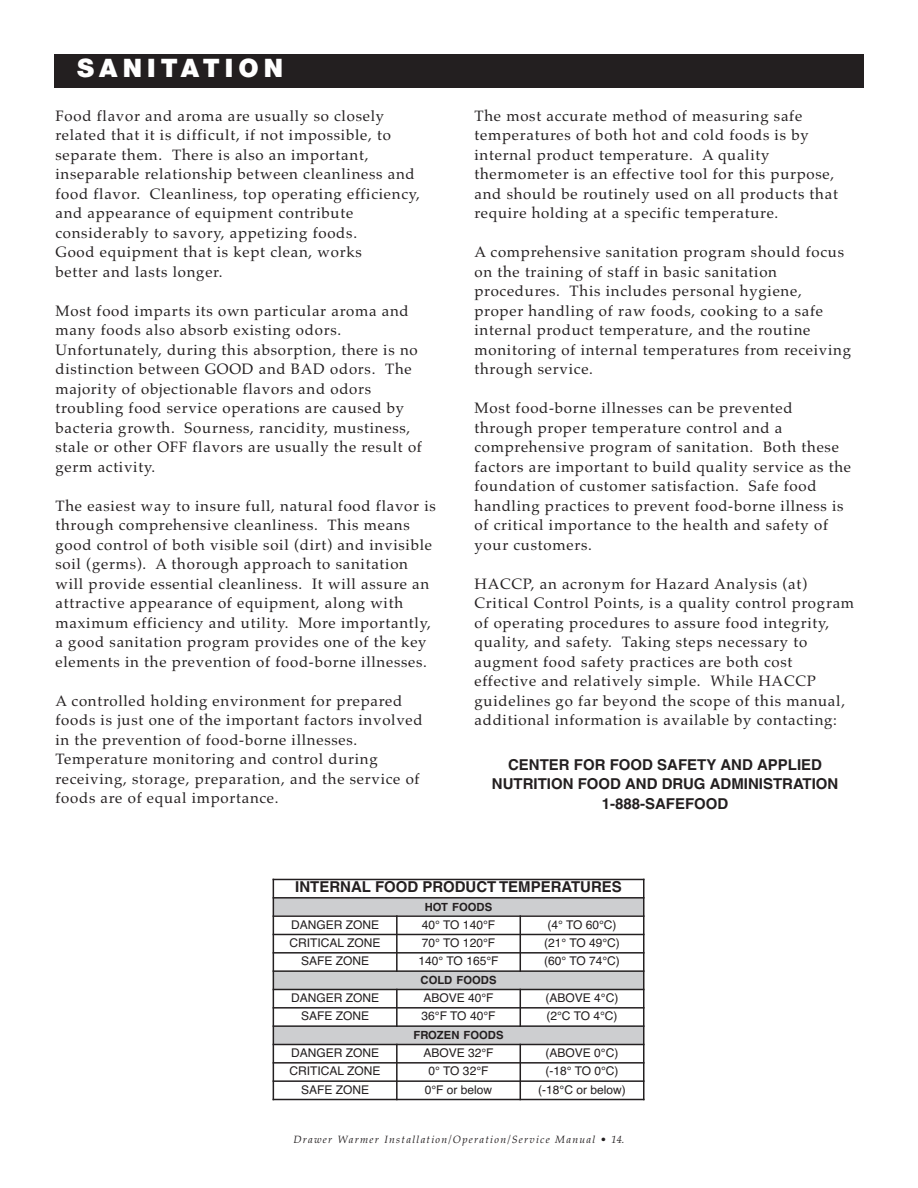
<style>
.page{position:relative;width:918px;height:1188px;background:#fff}
.page>*{position:absolute;margin:0;border:0;box-sizing:border-box;transform-origin:0 0}
.t1{font:900 25.5px "Helvetica Neue";letter-spacing:.2em;color:#fff}
.t2{font:15px/19.5px "Palatino";letter-spacing:.05em;color:#231f20}
.t3{font:700 15px/19.5px "Helvetica";color:#231f20;text-align:center}
.t4{font:12px "Helvetica";color:#231f20}
.t5{font:700 11.25px "Helvetica";color:#231f20}
.t6{font:italic 10.5px "Palatino";letter-spacing:.12em;color:#231f20}
</style>
<div class="page">
<div style="left:54px;top:54px;width:810px;height:33px;background:#231f20"></div>
<div style="left:274px;top:899px;width:369px;height:16px;background:#cdced0"></div>
<div style="left:274px;top:972px;width:369px;height:17px;background:#cdced0"></div>
<div style="left:274px;top:1027px;width:369px;height:17px;background:#cdced0"></div>
<hr style="left:273px;top:879px;width:1px;height:221px;background:#231f20">
<hr style="left:396px;top:915px;width:2px;height:57px;background:#231f20">
<hr style="left:396px;top:989px;width:2px;height:38px;background:#231f20">
<hr style="left:396px;top:1044px;width:2px;height:56px;background:#231f20">
<hr style="left:520px;top:915px;width:1px;height:57px;background:#231f20">
<hr style="left:520px;top:989px;width:1px;height:38px;background:#231f20">
<hr style="left:520px;top:1044px;width:1px;height:56px;background:#231f20">
<hr style="left:643px;top:879px;width:1px;height:221px;background:#231f20">
<hr style="left:273px;top:879px;width:371px;height:1px;background:#231f20">
<hr style="left:273px;top:897px;width:371px;height:2px;background:#231f20">
<hr style="left:273px;top:915px;width:371px;height:2px;background:#231f20">
<hr style="left:273px;top:934px;width:371px;height:1px;background:#231f20">
<hr style="left:273px;top:952px;width:371px;height:2px;background:#231f20">
<hr style="left:273px;top:970px;width:371px;height:2px;background:#231f20">
<hr style="left:273px;top:989px;width:371px;height:1px;background:#231f20">
<hr style="left:273px;top:1007px;width:371px;height:2px;background:#231f20">
<hr style="left:273px;top:1025px;width:371px;height:2px;background:#231f20">
<hr style="left:273px;top:1044px;width:371px;height:1px;background:#231f20">
<hr style="left:273px;top:1062px;width:371px;height:2px;background:#231f20">
<hr style="left:273px;top:1080px;width:371px;height:2px;background:#231f20">
<hr style="left:273px;top:1099px;width:371px;height:1px;background:#231f20">
<h1 class="t1" style="left:77px;top:59px;width:208px">SANITATION</h1>
<p class="t2" style="left:56px;top:106px;width:366px">Food flavor and aroma are usually so closely related that it is difficult, if not impossible, to separate them. There is also an important, inseparable relationship between cleanliness and food flavor. Cleanliness, top operating efficiency, and appearance of equipment contribute considerably to savory, appetizing foods.<br>Good equipment that is kept clean, works<br>better and lasts longer.</p>
<p class="t2" style="left:56px;top:301px;width:368px">Most food imparts its own particular aroma and many foods also absorb existing odors.<br>Unfortunately, during this absorption, there is no distinction between GOOD and BAD odors. The majority of objectionable flavors and odors troubling food service operations are caused by bacteria growth. Sourness, rancidity, mustiness, stale or other OFF flavors are usually the result of germ activity.</p>
<p class="t2" style="left:56px;top:496px;width:382px">The easiest way to insure full, natural food flavor is through comprehensive cleanliness. This means good control of both visible soil (dirt) and invisible soil (germs). A thorough approach to sanitation will provide essential cleanliness. It will assure an attractive appearance of equipment, along with maximum efficiency and utility. More importantly, a good sanitation program provides one of the key elements in the prevention of food-borne illnesses.</p>
<p class="t2" style="left:56px;top:691px;width:369px">A controlled holding environment for prepared foods is just one of the important factors involved in the prevention of food-borne illnesses.<br>Temperature monitoring and control during receiving, storage, preparation, and the service of foods are of equal importance.</p>
<p class="t2" style="left:475px;top:106px;width:365px">The most accurate method of measuring safe temperatures of both hot and cold foods is by internal product temperature. A quality thermometer is an effective tool for this purpose, and should be routinely used on all products that require holding at a specific temperature.</p>
<p class="t2" style="left:475px;top:242px;width:378px">A comprehensive sanitation program should focus on the training of staff in basic sanitation procedures. This includes personal hygiene, proper handling of raw foods, cooking to a safe internal product temperature, and the routine monitoring of internal temperatures from receiving through service.</p>
<p class="t2" style="left:475px;top:398px;width:378px">Most food-borne illnesses can be prevented through proper temperature control and a comprehensive program of sanitation. Both these factors are important to build quality service as the foundation of customer satisfaction. Safe food handling practices to prevent food-borne illness is of critical importance to the health and safety of your customers.</p>
<p class="t2" style="left:475px;top:574px;width:381px">HACCP, an acronym for Hazard Analysis (at)<br>Critical Control Points, is a quality control program of operating procedures to assure food integrity, quality, and safety. Taking steps necessary to augment food safety practices are both cost effective and relatively simple. While HACCP guidelines go far beyond the scope of this manual, additional information is available by contacting:</p>
<p class="t3" style="left:492px;top:756px;width:348px">CENTER FOR FOOD SAFETY AND APPLIED<br>NUTRITION FOOD AND DRUG ADMINISTRATION<br>1-888-SAFEFOOD</p>
<p class="t3" style="left:295px;top:879px;width:328px">INTERNAL FOOD PRODUCT TEMPERATURES</p>
<p class="t5" style="left:425px;top:903px;width:69px">HOT FOODS</p>
<p class="t4" style="left:291px;top:917px;width:90px">DANGER ZONE</p>
<p class="t4" style="left:422px;top:917px;width:75px">40° TO 140°F</p>
<p class="t4" style="left:547px;top:917px;width:71px">(4° TO 60°C)</p>
<p class="t4" style="left:290px;top:936px;width:92px">CRITICAL ZONE</p>
<p class="t4" style="left:422px;top:936px;width:75px">70° TO 120°F</p>
<p class="t4" style="left:544px;top:936px;width:77px">(21° TO 49°C)</p>
<p class="t4" style="left:301px;top:954px;width:70px">SAFE ZONE</p>
<p class="t4" style="left:419px;top:954px;width:81px">140° TO 165°F</p>
<p class="t4" style="left:544px;top:954px;width:77px">(60° TO 74°C)</p>
<p class="t5" style="left:421px;top:976px;width:77px">COLD FOODS</p>
<p class="t4" style="left:291px;top:991px;width:90px">DANGER ZONE</p>
<p class="t4" style="left:423px;top:991px;width:72px">ABOVE 40°F</p>
<p class="t4" style="left:546px;top:991px;width:74px">(ABOVE 4°C)</p>
<p class="t4" style="left:301px;top:1009px;width:70px">SAFE ZONE</p>
<p class="t4" style="left:422px;top:1009px;width:75px">36°F TO 40°F</p>
<p class="t4" style="left:546px;top:1009px;width:73px">(2°C TO 4°C)</p>
<p class="t5" style="left:413px;top:1031px;width:92px">FROZEN FOODS</p>
<p class="t4" style="left:291px;top:1046px;width:90px">DANGER ZONE</p>
<p class="t4" style="left:423px;top:1046px;width:72px">ABOVE 32°F</p>
<p class="t4" style="left:546px;top:1046px;width:74px">(ABOVE 0°C)</p>
<p class="t4" style="left:290px;top:1064px;width:92px">CRITICAL ZONE</p>
<p class="t4" style="left:429px;top:1064px;width:61px">0° TO 32°F</p>
<p class="t4" style="left:545px;top:1064px;width:75px">(-18° TO 0°C)</p>
<p class="t4" style="left:301px;top:1082px;width:70px">SAFE ZONE</p>
<p class="t4" style="left:425px;top:1082px;width:69px">0°F or below</p>
<p class="t4" style="left:538px;top:1082px;width:89px">(-18°C or below)</p>
<p class="t6" style="left:293px;top:1133px;width:333px">Drawer Warmer Installation/Operation/Service Manual • 14.</p>
</div>
